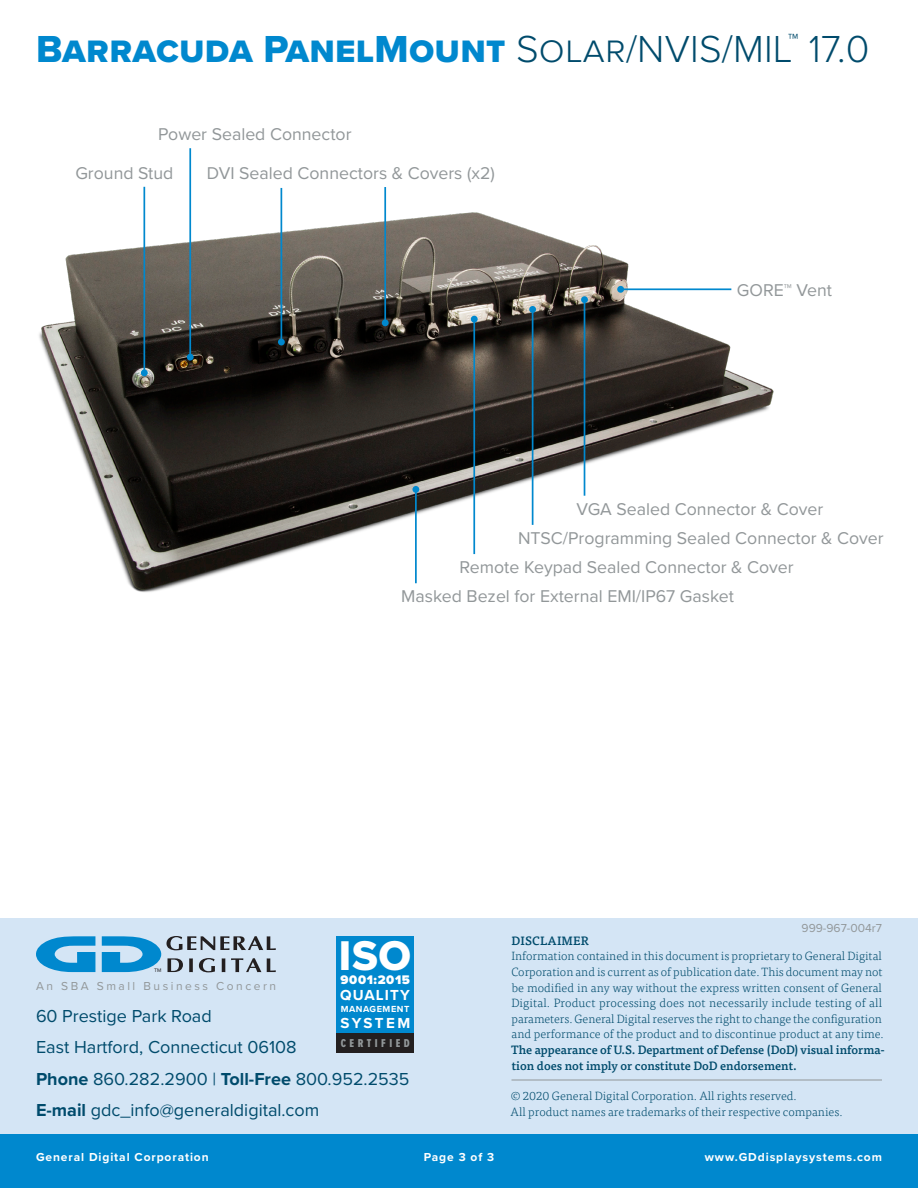
<style>
.page{position:relative;width:918px;height:1188px;background:#fff}
.page>*{position:absolute;margin:0;border:0;box-sizing:border-box;transform-origin:0 0}
.t1{font:43.05px "Proxima Nova Extrabld";color:#fff}
.t2{font:39px "Proxima Nova Extrabld";letter-spacing:.005em;color:#0088ce}
.t3{font:18px/31.2px "Proxima Nova";color:#004b6c}
.t4{font:17.7px "Proxima Nova";color:#929799}
.t5{font:700 15px "Proxima Nova";letter-spacing:.075em;color:#fff}
.t6{font:900 12.9px "Proxima Nova";letter-spacing:.05em;color:#fff}
.t7{font:300 12px/15.6px "Tisa Pro";color:#004b6c}
.t8{font:500 12px/15.6px "Tisa Pro";color:#004b6c}
.t9{font:700 12px "Proxima Nova";letter-spacing:.075em;color:#fff}
.t10{font:12px "Proxima Nova";letter-spacing:.21em;color:#929799}
.t11{font:11.85px "Proxima Nova Ex Cn Extrabld";letter-spacing:.295em;color:#929799}
.t12{font:700 9.15px "Proxima Nova";letter-spacing:.06em;color:#fff}
.t13{font:5.4px "Proxima Nova";color:#231f20}
.s1{font-family:"Proxima Nova";font-weight:300;color:#004b6c}
.s2{font-weight:700}
</style>
<div class="page">
<div style="left:0;top:1134px;width:918px;height:54px;background:#0088ce"></div>
<div style="left:0;top:918px;width:918px;height:216px;background:#d4e5f5"></div>
<div style="left:337px;top:936px;width:77px;height:117px;background:#0088ce"></div>
<div style="left:337px;top:1033px;width:77px;height:20px;background:#231f20"></div>
<svg style="left:36px;top:936px;width:59px;height:36px"></svg>
<svg style="left:102px;top:936px;width:174px;height:36px"></svg>
<hr style="left:512px;top:1080px;width:370px;height:1px;background:#929799">
<img style="left:39px;top:195px;width:735px;height:397px">
<hr style="left:621px;top:288px;width:110px;height:2px;background:#0088ce">
<div style="left:617px;top:286px;width:7px;height:7px;background:#0088ce;border-radius:50%"></div>
<hr style="left:584px;top:300px;width:1px;height:196px;background:#0088ce">
<div style="left:581px;top:296px;width:7px;height:7px;background:#0088ce;border-radius:50%"></div>
<hr style="left:532px;top:309px;width:1px;height:216px;background:#0088ce">
<div style="left:529px;top:306px;width:7px;height:7px;background:#0088ce;border-radius:50%"></div>
<hr style="left:473px;top:319px;width:2px;height:235px;background:#0088ce">
<div style="left:471px;top:316px;width:7px;height:7px;background:#0088ce;border-radius:50%"></div>
<hr style="left:384px;top:187px;width:2px;height:136px;background:#0088ce">
<div style="left:382px;top:319px;width:7px;height:7px;background:#0088ce;border-radius:50%"></div>
<hr style="left:281px;top:188px;width:1px;height:154px;background:#0088ce">
<div style="left:278px;top:339px;width:7px;height:6px;background:#0088ce;border-radius:50%"></div>
<hr style="left:189px;top:148px;width:2px;height:209px;background:#0088ce">
<div style="left:187px;top:354px;width:7px;height:7px;background:#0088ce;border-radius:50%"></div>
<hr style="left:143px;top:187px;width:2px;height:186px;background:#0088ce">
<div style="left:141px;top:369px;width:7px;height:7px;background:#0088ce;border-radius:50%"></div>
<hr style="left:415px;top:489px;width:2px;height:94px;background:#0088ce">
<div style="left:412px;top:486px;width:7px;height:7px;background:#0088ce;border-radius:50%"></div>
<h2 class="t2" style="left:36px;top:20px;width:835px">Barracuda PanelMount <span class="s1">Solar/NVIS/MIL</span><sup>™</sup> <span class="s1">17.0</span></h2>
<p class="t4" style="left:158px;top:121px;width:195px">Power Sealed Connector</p>
<p class="t4" style="left:75px;top:160px;width:100px">Ground Stud</p>
<p class="t4" style="left:207px;top:160px;width:290px">DVI Sealed Connectors &amp; Covers (x2)</p>
<p class="t4" style="left:737px;top:277px;width:97px">GORE™ Vent</p>
<p class="t4" style="left:576px;top:495px;width:248px">VGA Sealed Connector &amp; Cover</p>
<p class="t4" style="left:518px;top:525px;width:367px">NTSC/Programming Sealed Connector &amp; Cover</p>
<p class="t4" style="left:460px;top:554px;width:336px">Remote Keypad Sealed Connector &amp; Cover</p>
<p class="t4" style="left:401px;top:583px;width:334px">Masked Bezel for External EMI/IP67 Gasket</p>
<p class="t10" style="left:802px;top:919px;width:82px">999-967-004r7</p>
<h1 class="t1" style="left:339px;top:923px;width:74px">ISO</h1>
<p class="t6" style="left:341px;top:970px;width:71px">9001:2015</p>
<p class="t13" style="left:154px;top:966px;width:9px">TM</p>
<p class="t10" style="left:36px;top:977px;width:242px">An SBA Small Business Concern</p>
<p class="t5" style="left:340px;top:984px;width:71px">QUALITY</p>
<h3 class="t3" style="left:36px;top:1000px;width:375px">60 Prestige Park Road<br>East Hartford, Connecticut 06108<br><span class="s2">Phone</span> 860.282.2900 | <span class="s2">Toll-Free</span> 800.952.2535<br><span class="s2">E-mail</span> gdc_info@generaldigital.com</h3>
<p class="t12" style="left:341px;top:1002px;width:70px">MANAGEMENT</p>
<p class="t5" style="left:340px;top:1011px;width:71px">SYSTEM</p>
<p class="t11" style="left:341px;top:1035px;width:70px">CERTIFIED</p>
<p class="t8" style="left:512px;top:932px;width:79px">DISCLAIMER</p>
<p class="t7" style="left:511px;top:948px;width:374px">Information contained in this document is proprietary to General Digital Corporation and is current as of publication date. This document may not be modified in any way without the express written consent of General Digital. Product processing does not necessarily include testing of all parameters. General Digital reserves the right to change the configuration and performance of the product and to discontinue product at any time.</p>
<p class="t8" style="left:511px;top:1041px;width:375px">The appearance of U.S. Department of Defense (DoD) visual informa&shy;tion does not imply or constitute DoD endorsement.</p>
<p class="t7" style="left:511px;top:1088px;width:333px">© 2020 General Digital Corporation. All rights reserved.<br>All product names are trademarks of their respective companies.</p>
<p class="t9" style="left:36px;top:1148px;width:174px">General Digital Corporation</p>
<p class="t9" style="left:705px;top:1148px;width:179px">www.GDdisplaysystems.com</p>
<p class="t9" style="left:424px;top:1148px;width:72px">Page 3 of 3</p>
</div>
